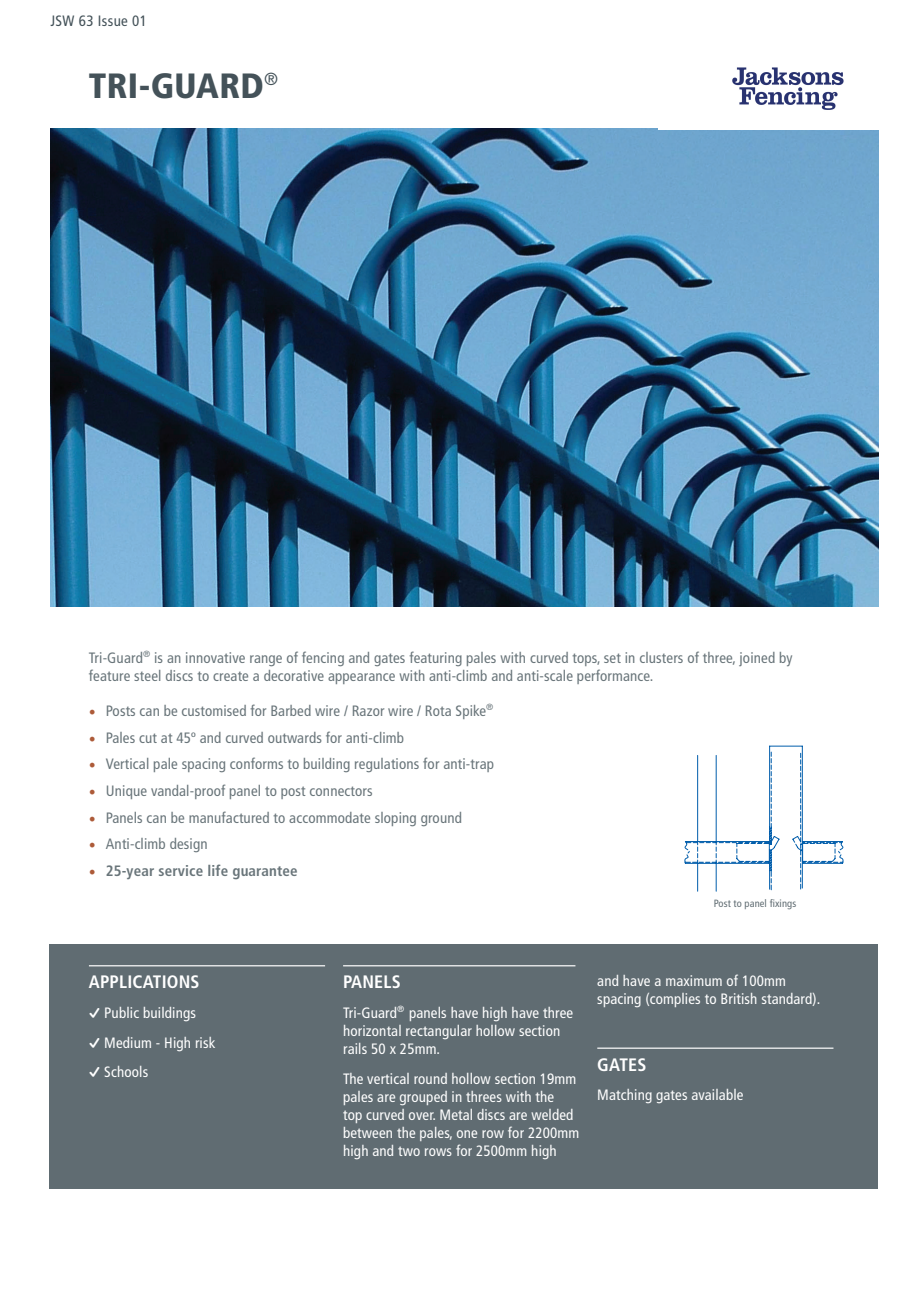
<style>
.page{position:relative;width:919px;height:1289px;background:#fff}
.page>*{position:absolute;margin:0;border:0;box-sizing:border-box;transform-origin:0 0}
.t1{font:900 condensed 35.1px "Frutiger LT Std";letter-spacing:.01em;color:#445259}
.t2{font:700 condensed 18px "Frutiger LT Std";letter-spacing:.01em;color:#fff}
.t3{font:condensed 15px/18px "Frutiger LT Std";letter-spacing:.01em;color:#69757a}
.t4{font:condensed 15px/18px "Frutiger LT Std";letter-spacing:.01em;color:#fff}
.t5{font:700 condensed 15px "Frutiger LT Std";letter-spacing:.01em;color:#69757a}
.t6{font:condensed 15px "Frutiger LT Std";letter-spacing:.025em;color:#445259}
.t7{font:condensed 10.5px "Frutiger LT Std";letter-spacing:.01em;color:#606c72}
.s1{font-family:"Minion Pro";font-stretch:normal;font-size:18px;color:#ad5b39}
.s2{font-family:"Minion Pro";font-weight:400;font-stretch:normal;font-size:18px;color:#ad5b39}
</style>
<div class="page">
<div style="left:49px;top:944px;width:829px;height:244px;background:#606c72"></div>
<hr style="left:89px;top:965px;width:236px;height:1px;background:#fff">
<hr style="left:343px;top:965px;width:232px;height:1px;background:#fff">
<hr style="left:597px;top:1047px;width:236px;height:1px;background:#fff">
<img style="left:51px;top:129px;width:827px;height:477px">
<svg style="left:684px;top:745px;width:159px;height:146px"></svg>
<img style="left:732px;top:67px;width:112px;height:43px">
<p class="t6" style="left:50px;top:12px;width:98px">JSW 63 Issue 01</p>
<p class="t1" style="left:89px;top:65px;width:191px">TRI-GUARD<sup>®</sup></p>
<p class="t3" style="left:89px;top:648px;width:705px">Tri-Guard<sup>®</sup> is an innovative range of fencing and gates featuring pales with curved tops, set in clusters of three, joined by feature steel discs to create a decorative appearance with anti-climb and anti-scale performance.</p>
<p class="t3" style="left:89px;top:701px;width:406px"><span class="s1">•</span> Posts can be customised for Barbed wire / Razor wire / Rota Spike<sup>®</sup></p>
<p class="t3" style="left:89px;top:728px;width:317px"><span class="s1">•</span> Pales cut at 45º and curved outwards for anti-climb</p>
<p class="t3" style="left:89px;top:755px;width:406px"><span class="s1">•</span> Vertical pale spacing conforms to building regulations for anti-trap</p>
<p class="t3" style="left:89px;top:781px;width:285px"><span class="s1">•</span> Unique vandal-proof panel to post connectors</p>
<p class="t3" style="left:89px;top:808px;width:374px"><span class="s1">•</span> Panels can be manufactured to accommodate sloping ground</p>
<p class="t3" style="left:89px;top:835px;width:120px"><span class="s1">•</span> Anti-climb design</p>
<p class="t5" style="left:89px;top:862px;width:210px"><span class="s2">•</span> 25-year service life guarantee</p>
<p class="t2" style="left:89px;top:971px;width:112px">APPLICATIONS</p>
<p class="t4" style="left:104px;top:1003px;width:93px">Public buildings</p>
<p class="t4" style="left:104px;top:1033px;width:113px">Medium - High risk</p>
<p class="t4" style="left:104px;top:1063px;width:45px">Schools</p>
<p class="t7" style="left:713px;top:897px;width:84px">Post to panel fixings</p>
<p class="t2" style="left:343px;top:971px;width:59px">PANELS</p>
<p class="t4" style="left:343px;top:1003px;width:232px">Tri-Guard<sup>®</sup> panels have high have three horizontal rectangular hollow section rails 50 x 25mm.</p>
<p class="t4" style="left:343px;top:1069px;width:238px">The vertical round hollow section 19mm pales are grouped in threes with the<br>top curved over. Metal discs are welded between the pales, one row for 2200mm high and two rows for 2500mm high</p>
<p class="t4" style="left:597px;top:971px;width:225px">and have a maximum of 100mm spacing (complies to British standard).</p>
<p class="t2" style="left:597px;top:1053px;width:51px">GATES</p>
<p class="t4" style="left:597px;top:1086px;width:148px">Matching gates available</p>
</div>
